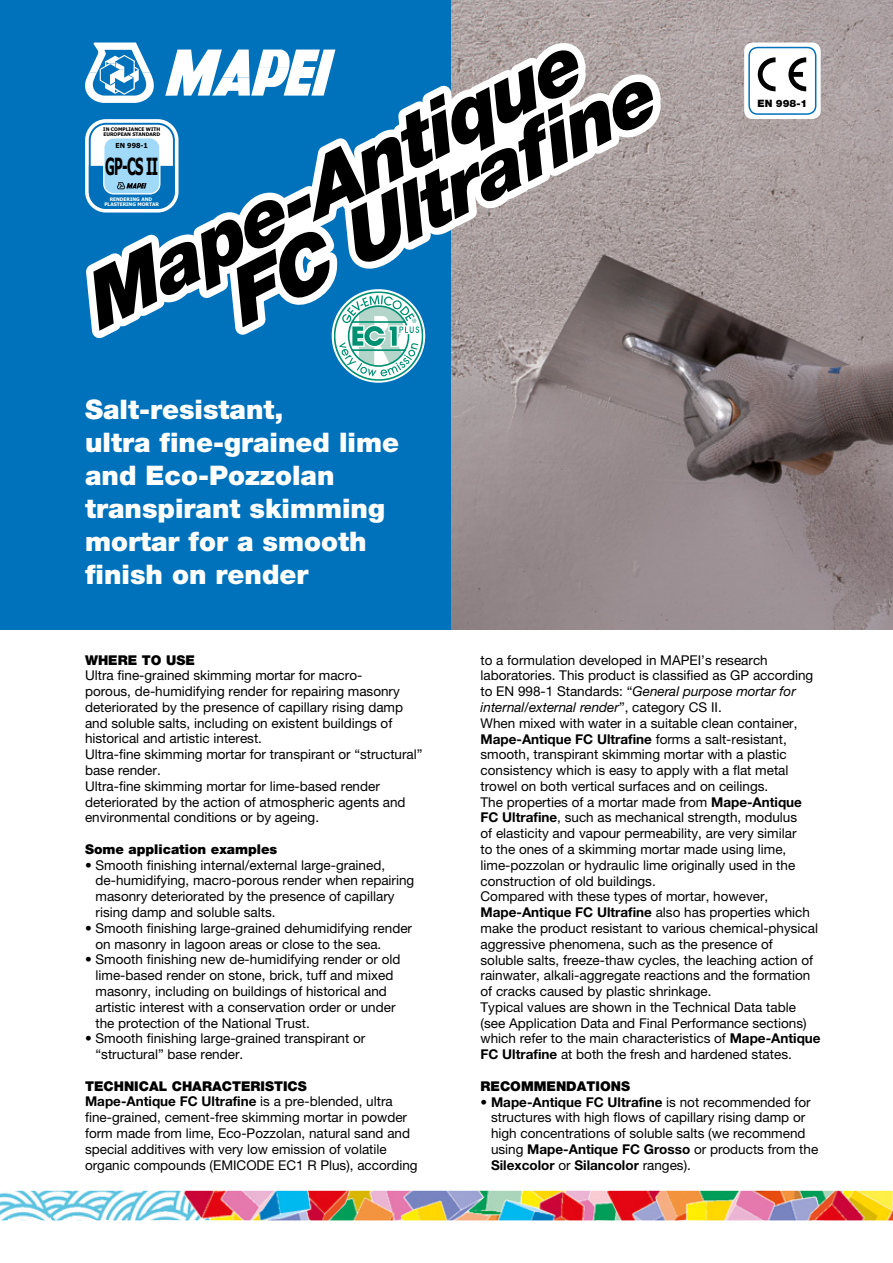
<style>
.page{position:relative;width:893px;height:1263px;background:#fff}
.page>*{position:absolute;margin:0;border:0;box-sizing:border-box;transform-origin:0 0}
.t1{font:italic 900 77.55px/62.1px "Helvetica Neue LTW1 G";color:#000}
.t2{font:900 27px/33px "Helvetica Neue LTW1 G";color:#fff}
.t3{font:700 23.85px "Tahoma";color:#000;scale:.55 1}
.t4{font:13.5px/15.8px "Helvetica Neue LTW1 G";color:#000}
.t5{font:900 13.5px "Helvetica Neue LTW1 G";color:#000}
.t6{font:900 10.2px "Helvetica Neue LTW1 G";color:#000}
.t7{font:700 6.9px "Tahoma";color:#000}
.t8{font:700 4.95px/5.1px "Tahoma";color:#000}
.t9{font:700 4.8px/5.2px "Tahoma";color:#fff;text-align:center}
.s1{font-weight:900}
.s2{font-weight:700}
.s3{font-style:italic}
</style>
<div class="page">
<img style="left:451px;top:0;width:442px;height:629px">
<div style="left:0;top:0;width:451px;height:629px;background:#0072bb"></div>
<img style="left:0;top:1191px;width:893px;height:29px">
<div style="left:744px;top:43px;width:77px;height:76px;background:#fff;border-radius:9px"></div>
<div style="left:748px;top:47px;width:68px;height:68px;border:2px solid #0072bb;border-radius:9px"></div>
<svg style="left:758px;top:57px;width:17px;height:34px"></svg>
<svg style="left:788px;top:57px;width:18px;height:34px"></svg>
<svg style="left:85px;top:30px;width:588px;height:351px"></svg>
<h1 class="t1" style="left:190px;top:221px;width:472px;text-indent:-129px;rotate:-27deg">Mape-Antique<br>FC Ultrafi ne</h1>
<p class="t8" style="left:103px;top:126px;width:58px">IN COMPLIANCE WITH<br>EUROPEAN STANDARD</p>
<h3 class="t3" style="left:105px;top:150px;width:98px">GP-CS II</h3>
<p class="t7" style="left:116px;top:141px;width:34px">EN 998-1</p>
<p class="t9" style="left:104px;top:196px;width:56px">RENDERING AND<br>PLASTERING MORTAR</p>
<h2 class="t2" style="left:85px;top:393px;width:316px">Salt-resistant,<br>ultra fine-grained lime and Eco-Pozzolan transpirant skimming mortar for a smooth finish on render</h2>
<p class="t6" style="left:757px;top:97px;width:51px">EN 998-1</p>
<p class="t5" style="left:85px;top:651px;width:111px">WHERE TO USE</p>
<p class="t4" style="left:85px;top:667px;width:339px">Ultra fine-grained skimming mortar for macro-<br>porous, de-humidifying render for repairing masonry deteriorated by the presence of capillary rising damp and soluble salts, including on existent buildings of historical and artistic interest.<br>Ultra-fine skimming mortar for transpirant or “structural” base render.<br>Ultra-fine skimming mortar for lime-based render deteriorated by the action of atmospheric agents and environmental conditions or by ageing.</p>
<p class="t5" style="left:85px;top:841px;width:194px">Some application examples</p>
<p class="t4" style="left:96px;top:857px;width:320px;text-indent:-11px">• Smooth finishing internal/external large-grained, de-humidifying, macro-porous render when repairing masonry deteriorated by the presence of capillary rising damp and soluble salts.</p>
<p class="t4" style="left:96px;top:920px;width:318px;text-indent:-11px">• Smooth finishing large-grained dehumidifying render on masonry in lagoon areas or close to the sea.</p>
<p class="t4" style="left:96px;top:952px;width:307px;text-indent:-11px">• Smooth finishing new de-humidifying render or old lime-based render on stone, brick, tuff and mixed masonry, including on buildings of historical and artistic interest with a conservation order or under the protection of the National Trust.</p>
<p class="t4" style="left:96px;top:1030px;width:271px;text-indent:-11px">• Smooth finishing large-grained transpirant or “structural” base render.</p>
<p class="t4" style="left:85px;top:1078px;width:334px"><span class="s1">TECHNICAL CHARACTERISTICS<br></span><span class="s2">Mape-Antique FC Ultrafine</span> is a pre-blended, ultra fine-grained, cement-free skimming mortar in powder form made from lime, Eco-Pozzolan, natural sand and special additives with very low emission of volatile organic compounds (EMICODE EC1 R Plus), according</p>
<p class="t4" style="left:480px;top:652px;width:342px">to a formulation developed in MAPEI’s research laboratories. This product is classified as GP according to EN 998-1 Standards: “<span class="s3">General purpose mortar for internal/external render</span>”, category CS II.<br>When mixed with water in a suitable clean container, <span class="s2">Mape-Antique FC Ultrafine</span> forms a salt-resistant, smooth, transpirant skimming mortar with a plastic consistency which is easy to apply with a flat metal trowel on both vertical surfaces and on ceilings.<br>The properties of a mortar made from <span class="s2">Mape-Antique FC Ultrafine</span>, such as mechanical strength, modulus<br>of elasticity and vapour permeability, are very similar<br>to the ones of a skimming mortar made using lime, lime-pozzolan or hydraulic lime originally used in the construction of old buildings.<br>Compared with these types of mortar, however, <span class="s2">Mape-Antique FC Ultrafine</span> also has properties which make the product resistant to various chemical-physical aggressive phenomena, such as the presence of<br>soluble salts, freeze-thaw cycles, the leaching action of rainwater, alkali-aggregate reactions and the formation of cracks caused by plastic shrinkage.<br>Typical values are shown in the Technical Data table (see Application Data and Final Performance sections) which refer to the main characteristics of <span class="s2">Mape-Antique FC Ultrafine</span> at both the fresh and hardened states.</p>
<p class="t5" style="left:480px;top:1078px;width:151px">RECOMMENDATIONS</p>
<p class="t4" style="left:491px;top:1094px;width:329px;text-indent:-11px">• <span class="s2">Mape-Antique FC Ultrafine</span> is not recommended for structures with high flows of capillary rising damp or high concentrations of soluble salts (we recommend using <span class="s2">Mape-Antique FC Grosso</span> or products from the <span class="s2">Silexcolor</span> or <span class="s2">Silancolor</span> ranges).</p>
</div>
